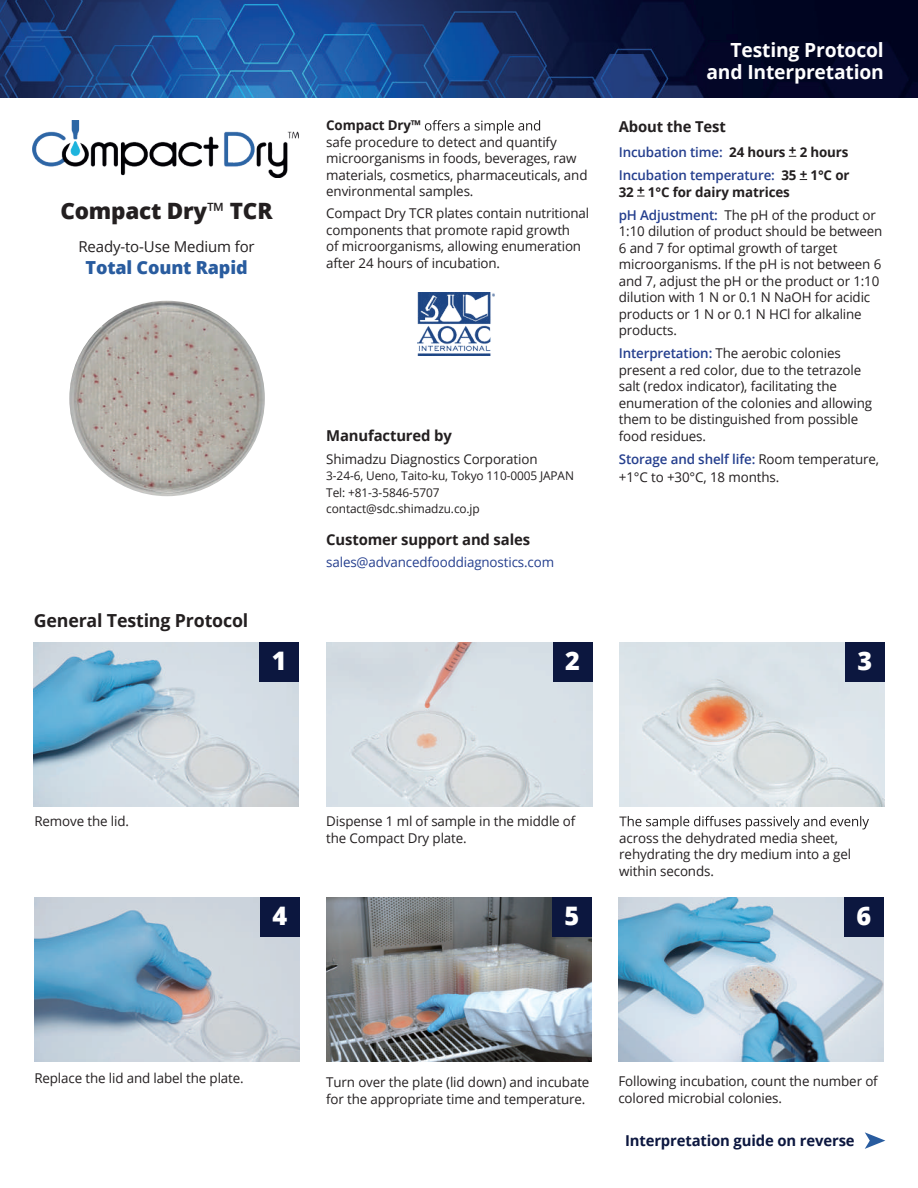
<style>
.page{position:relative;width:918px;height:1188px;background:#fff}
.page>*{position:absolute;margin:0;border:0;box-sizing:border-box;transform-origin:0 0}
.t1{font:800 25.5px "Open Sans";color:#fff}
.t2{font:800 22.5px "Open Sans";letter-spacing:-.01em;color:#231f20}
.t3{font:700 19.5px/22.5px "Open Sans";letter-spacing:-.01em;color:#fff;text-align:right}
.t4{font:700 18px "Open Sans";letter-spacing:-.01em;color:#231f20}
.t5{font:800 18px "Open Sans";letter-spacing:-.01em;color:#295c9f}
.t6{font:700 15px "Open Sans";letter-spacing:-.01em;color:#231f20}
.t7{font:700 15px "Open Sans";letter-spacing:-.01em;color:#0c173f}
.t8{font:15px "Open Sans";letter-spacing:-.01em;color:#231f20}
.t9{font:13.5px/16.5px "Open Sans";letter-spacing:-.01em;color:#231f20}
.t10{font:700 13.5px/23.2px "Open Sans";letter-spacing:-.01em;color:#231f20}
.t11{font:600 13.5px/23.2px "Open Sans";letter-spacing:-.01em;color:#253f8e}
.t12{font:13.5px "Open Sans";letter-spacing:-.01em;color:#253f8e}
.t13{font:12px/16.5px "Open Sans";letter-spacing:-.01em;color:#231f20}
.s1{font-weight:400}
.s2{font-weight:700;color:#231f20}
.s3{font-weight:600;color:#253f8e}
</style>
<div class="page">
<img style="left:34px;top:642px;width:265px;height:164px">
<img style="left:33px;top:120px;width:265px;height:57px">
<img style="left:0;top:0;width:918px;height:97px">
<svg style="left:865px;top:1132px;width:20px;height:17px"></svg>
<svg style="left:425px;top:120px;width:115px;height:14px"></svg>
<img style="left:418px;top:292px;width:76px;height:63px">
<img style="left:34px;top:898px;width:266px;height:164px">
<img style="left:326px;top:898px;width:266px;height:164px">
<img style="left:618px;top:898px;width:266px;height:164px">
<img style="left:327px;top:642px;width:265px;height:164px">
<img style="left:619px;top:642px;width:266px;height:164px">
<svg style="left:619px;top:816px;width:250px;height:13px"></svg>
<div style="left:259px;top:642px;width:40px;height:40px;background:#0c173f"></div>
<div style="left:553px;top:642px;width:39px;height:40px;background:#0c173f"></div>
<div style="left:845px;top:642px;width:40px;height:40px;background:#0c173f"></div>
<div style="left:260px;top:898px;width:40px;height:39px;background:#0c173f"></div>
<div style="left:552px;top:898px;width:40px;height:39px;background:#0c173f"></div>
<div style="left:844px;top:898px;width:40px;height:39px;background:#0c173f"></div>
<img style="left:69px;top:301px;width:196px;height:195px;border-radius:98px">
<h2 class="t2" style="left:60px;top:194px;width:214px">Compact Dry<span class="s1">™</span> TCR</h2>
<p class="t8" style="left:78px;top:236px;width:178px">Ready-to-Use Medium for</p>
<h3 class="t5" style="left:86px;top:254px;width:164px">Total Count Rapid</h3>
<h3 class="t4" style="left:34px;top:608px;width:216px">General Testing Protocol</h3>
<p class="t10" style="left:326px;top:114px;width:96px">Compact Dry™</p>
<p class="t9" style="left:326px;top:133px;width:263px">safe procedure to detect and quantify microorganisms in foods, beverages, raw materials, cosmetics, pharmaceuticals, and environmental samples.</p>
<p class="t9" style="left:326px;top:205px;width:264px">Compact Dry TCR plates contain nutritional components that promote rapid growth<br>of microorganisms, allowing enumeration after 24 hours of incubation.</p>
<p class="t6" style="left:326px;top:425px;width:127px">Manufactured by</p>
<p class="t9" style="left:326px;top:450px;width:213px">Shimadzu Diagnostics Corporation</p>
<p class="t13" style="left:326px;top:467px;width:249px">3-24-6, Ueno, Taito-ku, Tokyo 110-0005 JAPAN<br>Tel: +81-3-5846-5707 contact@sdc.shimadzu.co.jp</p>
<p class="t6" style="left:326px;top:529px;width:205px">Customer support and sales</p>
<p class="t12" style="left:326px;top:553px;width:229px">sales@advancedfooddiagnostics.com</p>
<h3 class="t3" style="left:706px;top:38px;width:179px">Testing Protocol and Interpretation</h3>
<p class="t6" style="left:619px;top:116px;width:109px">About the Test</p>
<p class="t11" style="left:619px;top:140px;width:232px">Incubation time: <span class="s2">24 hours + 2 hours<br></span>Incubation temperature: <span class="s2">35 + 1°C or</span></p>
<p class="t10" style="left:619px;top:180px;width:259px">32 + 1°C for dairy matrices<br><span class="s3">pH Adjustment:</span> <span class="s1">The pH of the product or</span></p>
<p class="t9" style="left:619px;top:223px;width:265px">1:10 dilution of product should be between 6 and 7 for optimal growth of target microorganisms. If the pH is not between 6 and 7, adjust the pH or the product or 1:10 dilution with 1 N or 0.1 N NaOH for acidic products or 1 N or 0.1 N HCl for alkaline products.</p>
<p class="t9" style="left:619px;top:345px;width:255px"><span class="s3">Interpretation:</span> The aerobic colonies present a red color, due to the tetrazole salt (redox indicator), facilitating the enumeration of the colonies and allowing them to be distinguished from possible food residues.</p>
<p class="t9" style="left:619px;top:450px;width:262px;line-height:18px"><span class="s3">Storage and shelf life:</span> Room temperature, +1°C to +30°C, 18 months.</p>
<h1 class="t1" style="left:272px;top:641px;width:16px">1</h1>
<h1 class="t1" style="left:565px;top:641px;width:16px">2</h1>
<h1 class="t1" style="left:857px;top:641px;width:16px">3</h1>
<p class="t9" style="left:34px;top:813px;width:96px">Remove the lid.</p>
<p class="t9" style="left:326px;top:813px;width:251px">Dispense 1 ml of sample in the middle of the Compact Dry plate.</p>
<p class="t9" style="left:619px;top:829px;width:233px">across the dehydrated media sheet, rehydrating the dry medium into a gel within seconds.</p>
<h1 class="t1" style="left:273px;top:897px;width:16px">4</h1>
<h1 class="t1" style="left:564px;top:897px;width:16px">5</h1>
<h1 class="t1" style="left:857px;top:897px;width:16px">6</h1>
<p class="t9" style="left:34px;top:1070px;width:211px">Replace the lid and label the plate.</p>
<p class="t9" style="left:326px;top:1074px;width:265px">Turn over the plate (lid down) and incubate for the appropriate time and temperature.</p>
<p class="t9" style="left:618px;top:1073px;width:261px">Following incubation, count the number of colored microbial colonies.</p>
<p class="t7" style="left:625px;top:1130px;width:231px">Interpretation guide on reverse</p>
</div>
